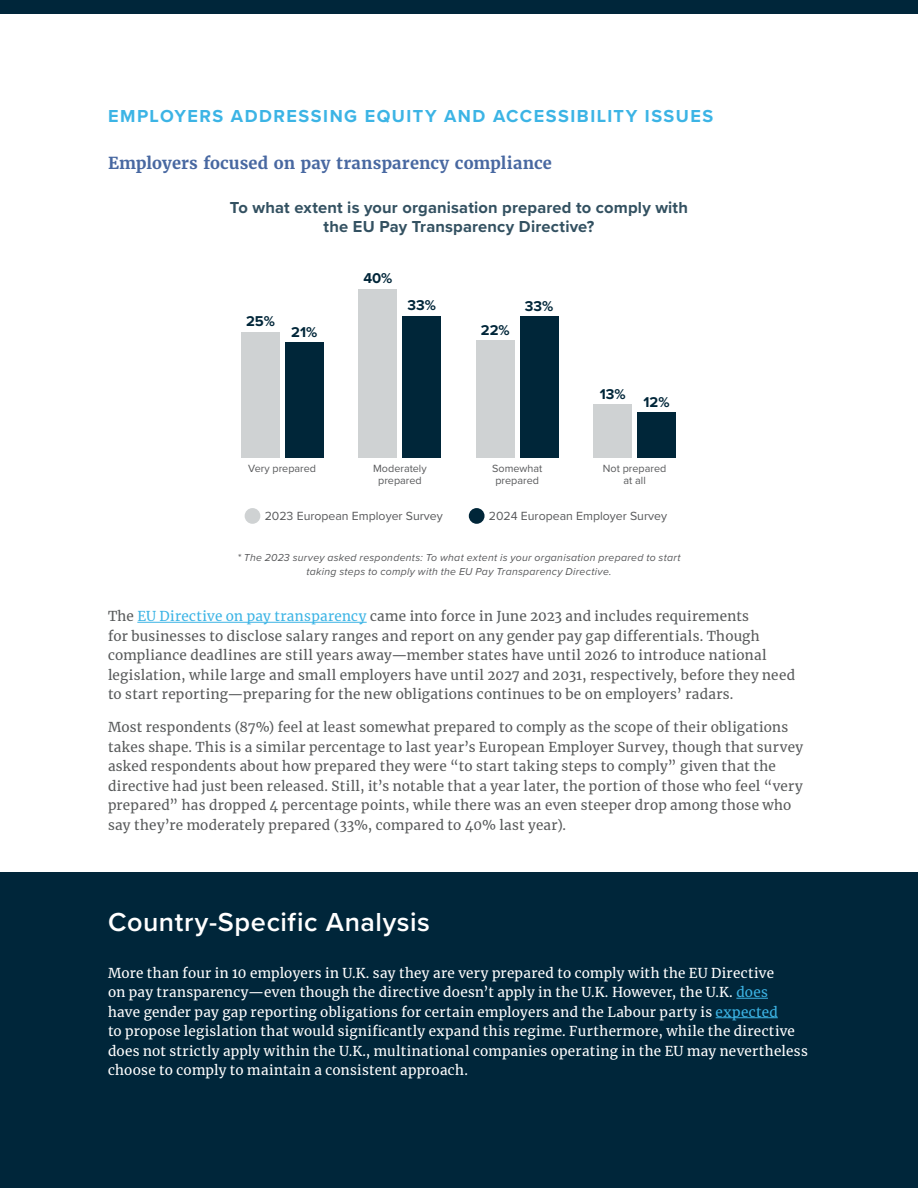
<style>
.page{position:relative;width:918px;height:1188px;background:#fff}
.page>*{position:absolute;margin:0;border:0;box-sizing:border-box;transform-origin:0 0}
.t1{font:600 27px "Proxima Nova";letter-spacing:.02em;color:#fff}
.t2{font:700 18px "Proxima Nova";letter-spacing:.085em;color:#3cb4e5}
.t3{font:700 16.5px/19.5px "Proxima Nova";letter-spacing:.01em;color:#335161;text-align:center}
.t4{font:700 16.5px "Merriweather";letter-spacing:.005em;color:#4868a1}
.t5{font:700 14.7px "Proxima Nova";color:#002639}
.t6{font:13.5px/19.5px "Merriweather";letter-spacing:.02em;color:#585a5b}
.t7{font:13.5px/19.5px "Merriweather";letter-spacing:.02em;color:#fff}
.t8{font:12.3px "Proxima Nova";color:#58595b}
.t9{font:10.8px/11.9px "Proxima Nova";color:#58595b;text-align:center}
.t10{font:italic 10.5px/13.5px "Proxima Nova";letter-spacing:.025em;color:#58595b;text-align:center}
.s1{color:#3cb4e5}
</style>
<div class="page">
<div style="left:0;top:0;width:702px;height:14px;background:#00263a"></div>
<div style="left:702px;top:0;width:216px;height:14px;background:#00263a"></div>
<div style="left:245px;top:508px;width:15px;height:16px;background:#cfd2d3;border-radius:50%"></div>
<div style="left:469px;top:508px;width:16px;height:16px;background:#002639;border-radius:50%"></div>
<div style="left:241px;top:332px;width:39px;height:125px;background:#cfd2d3"></div>
<div style="left:285px;top:342px;width:39px;height:115px;background:#002639"></div>
<div style="left:359px;top:289px;width:38px;height:168px;background:#cfd2d3"></div>
<div style="left:402px;top:316px;width:39px;height:141px;background:#002639"></div>
<div style="left:476px;top:340px;width:39px;height:117px;background:#cfd2d3"></div>
<div style="left:520px;top:316px;width:38px;height:141px;background:#002639"></div>
<div style="left:593px;top:404px;width:39px;height:53px;background:#cfd2d3"></div>
<div style="left:637px;top:412px;width:39px;height:45px;background:#002639"></div>
<hr style="left:137px;top:622px;width:230px;height:1px;background:#3cb4e5">
<div style="left:0;top:873px;width:918px;height:315px;background:#00263a"></div>
<hr style="left:736px;top:998px;width:32px;height:1px;background:#3cb4e5">
<hr style="left:716px;top:1017px;width:62px;height:1px;background:#3cb4e5">
<h2 class="t2" style="left:108px;top:103px;width:607px">EMPLOYERS ADDRESSING EQUITY AND ACCESSIBILITY ISSUES</h2>
<p class="t4" style="left:108px;top:152px;width:445px">Employers focused on pay transparency compliance</p>
<p class="t3" style="left:230px;top:197px;width:460px">To what extent is your organisation prepared to comply with the EU Pay Transparency Directive?</p>
<p class="t5" style="left:246px;top:310px;width:30px">25%</p>
<p class="t5" style="left:291px;top:321px;width:28px">21%</p>
<p class="t5" style="left:363px;top:268px;width:31px">40%</p>
<p class="t5" style="left:407px;top:295px;width:30px">33%</p>
<p class="t5" style="left:481px;top:319px;width:30px">22%</p>
<p class="t5" style="left:525px;top:295px;width:30px">33%</p>
<p class="t5" style="left:600px;top:383px;width:27px">13%</p>
<p class="t5" style="left:644px;top:391px;width:28px">12%</p>
<p class="t9" style="left:248px;top:462px;width:69px">Very prepared</p>
<p class="t9" style="left:373px;top:462px;width:55px">Moderately prepared</p>
<p class="t9" style="left:492px;top:462px;width:52px">Somewhat prepared</p>
<p class="t9" style="left:603px;top:462px;width:65px">Not prepared at all</p>
<p class="t8" style="left:265px;top:506px;width:180px">2023 European Employer Survey</p>
<p class="t8" style="left:489px;top:506px;width:180px">2024 European Employer Survey</p>
<p class="t10" style="left:237px;top:551px;width:445px">* The 2023 survey asked respondents: To what extent is your organisation prepared to start taking steps to comply with the EU Pay Transparency Directive.</p>
<p class="t6" style="left:108px;top:606px;width:689px">The <span class="s1">EU Directive on pay transparency</span> came into force in June 2023 and includes requirements<br>for businesses to disclose salary ranges and report on any gender pay gap differentials. Though compliance deadlines are still years away—member states have until 2026 to introduce national legislation, while large and small employers have until 2027 and 2031, respectively, before they need to start reporting—preparing for the new obligations continues to be on employers’ radars.</p>
<p class="t6" style="left:108px;top:717px;width:697px">Most respondents (87%) feel at least somewhat prepared to comply as the scope of their obligations takes shape. This is a similar percentage to last year’s European Employer Survey, though that survey asked respondents about how prepared they were “to start taking steps to comply” given that the directive had just been released. Still, it’s notable that a year later, the portion of those who feel “very prepared” has dropped 4 percentage points, while there was an even steeper drop among those who say they’re moderately prepared (33%, compared to 40% last year).</p>
<h1 class="t1" style="left:108px;top:902px;width:324px">Country-Specific Analysis</h1>
<p class="t7" style="left:108px;top:963px;width:701px">More than four in 10 employers in U.K. say they are very prepared to comply with the EU Directive<br>on pay transparency—even though the directive doesn’t apply in the U.K. However, the U.K. <span class="s1">does<br></span>have gender pay gap reporting obligations for certain employers and the Labour party is <span class="s1">expected<br></span>to propose legislation that would significantly expand this regime. Furthermore, while the directive does not strictly apply within the U.K., multinational companies operating in the EU may nevertheless choose to comply to maintain a consistent approach.</p>
</div>
